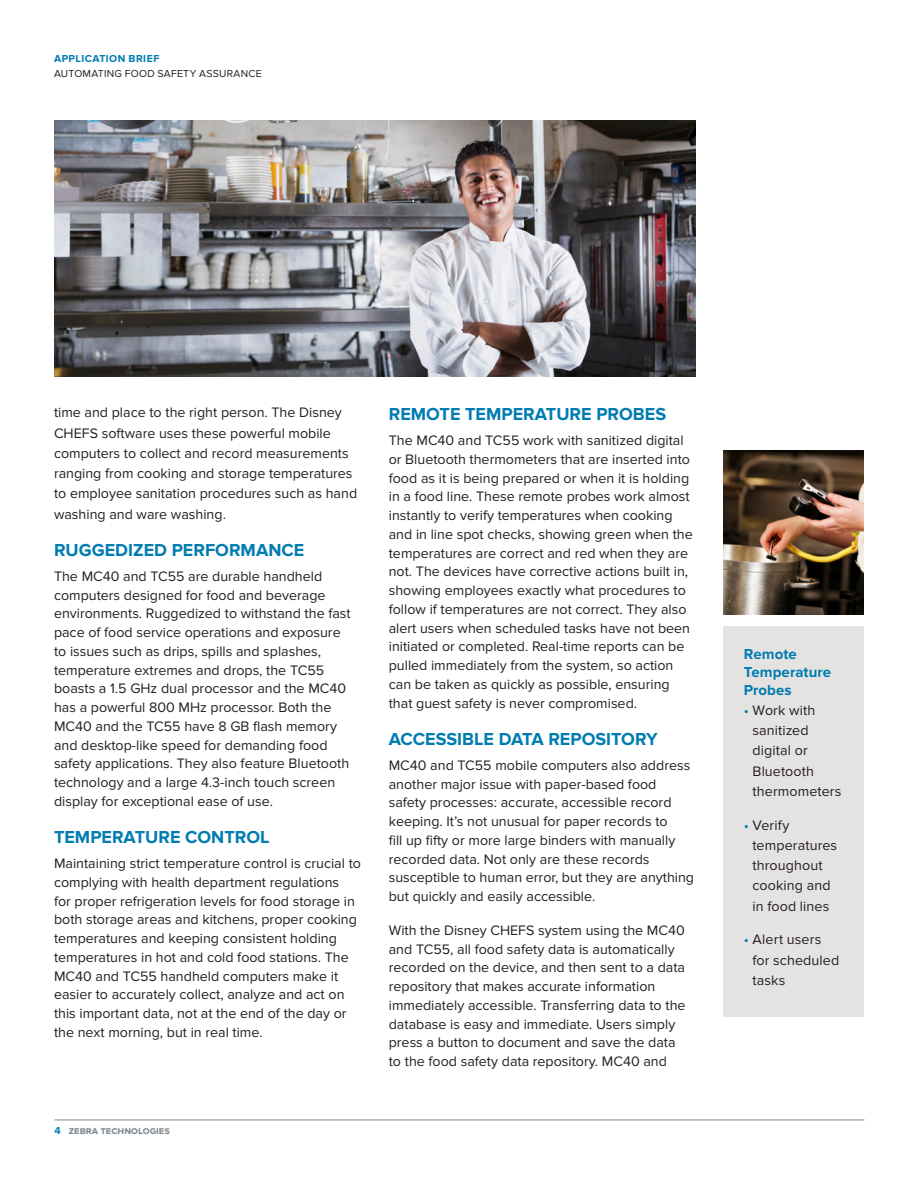
<style>
.page{position:relative;width:918px;height:1188px;background:#fff}
.page>*{position:absolute;margin:0;border:0;box-sizing:border-box;transform-origin:0 0}
._004_Datasheet_-_bod{font:700 18px "Proxima Nova";color:#007cb1}
.Headline_3{font:700 15px/18px "Proxima Nova";letter-spacing:.005em;color:#007cb1}
._004_Datasheet_-_bod-2{font:14.25px/18.8px "Proxima Nova";color:#231f20}
.Body_Copy{font:14.25px/20.2px "Proxima Nova";letter-spacing:.01em;color:#231f20}
.t1{font:10.5px "Proxima Nova";letter-spacing:.025em;color:#231f20}
.t2{font:700 10.5px "Proxima Nova";color:#7e868d}
.t3{font:700 10.5px "Proxima Nova";letter-spacing:.045em;color:#007cb1}
.s1{color:#007cb1}
</style>
<div class="page">
<img style="left:54px;top:121px;width:642px;height:256px">
<img style="left:724px;top:450px;width:140px;height:165px">
<div style="left:724px;top:626px;width:140px;height:391px;background:#e5e3e1"></div>
<hr style="left:54px;top:1120px;width:810px;height:1px;background:#7e868d">
<p class="t3" style="left:54px;top:53px;width:107px">APPLICATION BRIEF</p>
<p class="t1" style="left:54px;top:67px;width:209px">AUTOMATING FOOD SAFETY ASSURANCE</p>
<p class="_004_Datasheet_-_bod-2" style="left:54px;top:403px;width:305px;line-height:20.2px">time and place to the right person. The Disney CHEFS software uses these powerful mobile computers to collect and record measurements ranging from cooking and storage temperatures to employee sanitation procedures such as hand washing and ware washing.</p>
<p class="_004_Datasheet_-_bod" style="left:54px;top:540px;width:252px">RUGGEDIZED PERFORMANCE</p>
<p class="_004_Datasheet_-_bod-2" style="left:54px;top:567px;width:298px">The MC40 and TC55 are durable handheld computers designed for food and beverage environments. Ruggedized to withstand the fast pace of food service operations and exposure to issues such as drips, spills and splashes, temperature extremes and drops, the TC55 boasts a 1.5 GHz dual processor and the MC40 has a powerful 800 MHz processor. Both the MC40 and the TC55 have 8 GB flash memory and desktop-like speed for demanding food safety applications. They also feature Bluetooth technology and a large 4.3-inch touch screen display for exceptional ease of use.</p>
<p class="_004_Datasheet_-_bod" style="left:54px;top:827px;width:217px">TEMPERATURE CONTROL</p>
<p class="_004_Datasheet_-_bod-2" style="left:54px;top:854px;width:309px">Maintaining strict temperature control is crucial to complying with health department regulations<br>for proper refrigeration levels for food storage in both storage areas and kitchens, proper cooking temperatures and keeping consistent holding temperatures in hot and cold food stations. The MC40 and TC55 handheld computers make it easier to accurately collect, analyze and act on this important data, not at the end of the day or the next morning, but in real time.</p>
<p class="t2" style="left:54px;top:1124px;width:117px"><span class="s1">4</span> zebra technologies</p>
<p class="_004_Datasheet_-_bod" style="left:389px;top:404px;width:279px">REMOTE TEMPERATURE PROBES</p>
<p class="_004_Datasheet_-_bod-2" style="left:389px;top:431px;width:306px">The MC40 and TC55 work with sanitized digital or Bluetooth thermometers that are inserted into food as it is being prepared or when it is holding in a food line. These remote probes work almost instantly to verify temperatures when cooking and in line spot checks, showing green when the temperatures are correct and red when they are not. The devices have corrective actions built in, showing employees exactly what procedures to follow if temperatures are not correct. They also alert users when scheduled tasks have not been initiated or completed. Real-time reports can be pulled immediately from the system, so action can be taken as quickly as possible, ensuring that guest safety is never compromised.</p>
<p class="_004_Datasheet_-_bod" style="left:389px;top:729px;width:271px">ACCESSIBLE DATA REPOSITORY</p>
<p class="_004_Datasheet_-_bod-2" style="left:389px;top:756px;width:307px">MC40 and TC55 mobile computers also address another major issue with paper-based food safety processes: accurate, accessible record keeping. It’s not unusual for paper records to<br>fill up fifty or more large binders with manually recorded data. Not only are these records susceptible to human error, but they are anything but quickly and easily accessible.</p>
<p class="_004_Datasheet_-_bod-2" style="left:389px;top:921px;width:298px">With the Disney CHEFS system using the MC40 and TC55, all food safety data is automatically recorded on the device, and then sent to a data repository that makes accurate information immediately accessible. Transferring data to the database is easy and immediate. Users simply press a button to document and save the data to the food safety data repository. MC40 and</p>
<p class="Headline_3" style="left:744px;top:645px;width:89px">Remote<br>Temperature<br>Probes</p>
<p class="Body_Copy" style="left:752px;top:700px;width:91px;text-indent:-9px"><span class="s1">•</span> Work with sanitized digital or<br>Bluetooth thermometers</p>
<p class="Body_Copy" style="left:752px;top:815px;width:86px;text-indent:-9px"><span class="s1">•</span> Verify temperatures throughout cooking and in food lines</p>
<p class="Body_Copy" style="left:752px;top:930px;width:88px;text-indent:-9px"><span class="s1">•</span> Alert users for scheduled tasks</p>
</div>
